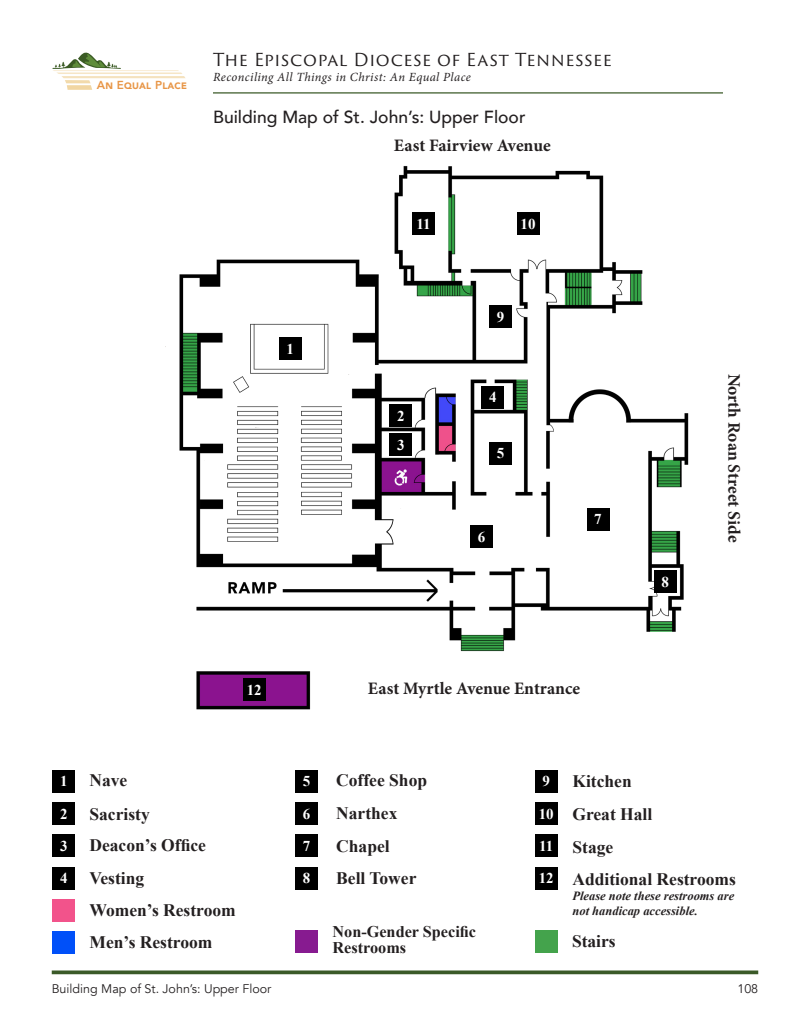
<style>
.page{position:relative;width:810px;height:1035px;background:#fff}
.page>*{position:absolute;margin:0;border:0;box-sizing:border-box;transform-origin:0 0}
.t1{font:700 17.5px "Times New Roman";color:#231f20}
.t2{font:700 17.5px "Minion Pro";color:#231f20}
.t3{font:17.5px "Trajan Sans Pro";letter-spacing:.035em;color:#231f20}
.t4{font:500 17.5px "Avenir";color:#231f20}
.t5{font:700 16.25px/16.2px "Times New Roman";color:#231f20}
.t6{font:700 15px "Times New Roman";color:#fff}
.t7{font:italic 700 12.5px/15px "Times New Roman";color:#231f20}
.t8{font:italic 12.5px "Minion Pro";letter-spacing:.035em;color:#231f20}
.t9{font:12.5px "Avenir";color:#231f20}
.t10{font:900 9.25px "Avenir";letter-spacing:.02em;color:#e89647}
.s1{font-weight:800;font-size:11.62px}
</style>
<div class="page">
<hr style="left:52px;top:971px;width:706px;height:3px;background:#3b5a28">
<svg style="left:52px;top:53px;width:133px;height:37px"></svg>
<hr style="left:213px;top:92px;width:510px;height:2px;background:#3b5a28">
<img style="left:165px;top:166px;width:524px;height:544px">
<div style="left:52px;top:770px;width:23px;height:23px;background:#000"></div>
<div style="left:295px;top:770px;width:23px;height:23px;background:#000"></div>
<div style="left:535px;top:770px;width:23px;height:23px;background:#000"></div>
<div style="left:52px;top:802px;width:23px;height:23px;background:#000"></div>
<div style="left:295px;top:802px;width:23px;height:23px;background:#000"></div>
<div style="left:535px;top:802px;width:23px;height:23px;background:#000"></div>
<div style="left:52px;top:835px;width:23px;height:22px;background:#000"></div>
<div style="left:295px;top:835px;width:23px;height:22px;background:#000"></div>
<div style="left:535px;top:835px;width:23px;height:22px;background:#000"></div>
<div style="left:52px;top:867px;width:23px;height:22px;background:#000"></div>
<div style="left:52px;top:899px;width:23px;height:23px;background:#f2538b"></div>
<div style="left:52px;top:931px;width:23px;height:22px;background:#0050f9"></div>
<div style="left:535px;top:930px;width:23px;height:22px;background:#44a34c"></div>
<div style="left:295px;top:930px;width:23px;height:22px;background:#871b90"></div>
<div style="left:295px;top:867px;width:23px;height:22px;background:#000"></div>
<div style="left:535px;top:867px;width:23px;height:22px;background:#000"></div>
<div style="left:243px;top:678px;width:23px;height:23px;background:#000"></div>
<div style="left:470px;top:525px;width:23px;height:23px;background:#000"></div>
<div style="left:489px;top:442px;width:23px;height:22px;background:#000"></div>
<div style="left:482px;top:386px;width:22px;height:22px;background:#000"></div>
<div style="left:390px;top:434px;width:22px;height:22px;background:#000"></div>
<div style="left:390px;top:404px;width:22px;height:23px;background:#000"></div>
<div style="left:489px;top:306px;width:23px;height:22px;background:#000"></div>
<div style="left:517px;top:212px;width:22px;height:23px;background:#000"></div>
<div style="left:412px;top:212px;width:23px;height:23px;background:#000"></div>
<div style="left:587px;top:508px;width:22px;height:22px;background:#000"></div>
<div style="left:654px;top:571px;width:23px;height:22px;background:#000"></div>
<div style="left:279px;top:337px;width:23px;height:23px;background:#000"></div>
<p class="t10" style="left:97px;top:78px;width:92px"><span class="s1">A</span>N <span class="s1">E</span>QUAL <span class="s1">P</span>LACE</p>
<p class="t3" style="left:213px;top:47px;width:400px">The Episcopal Diocese of East Tennessee</p>
<p class="t8" style="left:213px;top:68px;width:259px">Reconciling All Things in Christ: An Equal Place</p>
<p class="t4" style="left:213px;top:101px;width:314px">Building Map of St. John’s: Upper Floor</p>
<p class="t2" style="left:394px;top:133px;width:158px">East Fairview Avenue</p>
<p class="t6" style="left:416px;top:213px;width:16px">11</p>
<p class="t6" style="left:521px;top:213px;width:16px">10</p>
<p class="t6" style="left:287px;top:338px;width:9px">1</p>
<p class="t6" style="left:397px;top:405px;width:9px">2</p>
<p class="t6" style="left:397px;top:435px;width:9px">3</p>
<p class="t6" style="left:497px;top:307px;width:9px">9</p>
<p class="t6" style="left:489px;top:387px;width:9px">4</p>
<p class="t6" style="left:497px;top:443px;width:9px">5</p>
<p class="t6" style="left:478px;top:526px;width:9px">6</p>
<p class="t6" style="left:594px;top:509px;width:9px">7</p>
<p class="t6" style="left:247px;top:679px;width:16px">12</p>
<p class="t2" style="left:368px;top:676px;width:214px">East Myrtle Avenue Entrance</p>
<p class="t6" style="left:662px;top:572px;width:9px">8</p>
<p class="t2" style="left:746px;top:374px;width:170px;rotate:90deg">North Roan Street Side</p>
<p class="t1" style="left:336px;top:769px;width:92px">Coffee Shop</p>
<p class="t1" style="left:336px;top:801px;width:63px">Narthex</p>
<p class="t1" style="left:336px;top:834px;width:55px">Chapel</p>
<p class="t1" style="left:336px;top:866px;width:82px">Bell Tower</p>
<p class="t1" style="left:89px;top:769px;width:39px">Nave</p>
<p class="t1" style="left:89px;top:802px;width:62px">Sacristy</p>
<p class="t1" style="left:89px;top:833px;width:118px">Deacon’s Office</p>
<p class="t1" style="left:89px;top:866px;width:56px">Vesting</p>
<p class="t1" style="left:89px;top:898px;width:148px">Women’s Restroom</p>
<p class="t1" style="left:89px;top:930px;width:124px">Men’s Restroom</p>
<p class="t1" style="left:572px;top:929px;width:45px">Stairs</p>
<p class="t1" style="left:572px;top:769px;width:61px">Kitchen</p>
<p class="t1" style="left:572px;top:802px;width:81px">Great Hall</p>
<p class="t1" style="left:572px;top:835px;width:42px">Stage</p>
<p class="t1" style="left:572px;top:867px;width:165px">Additional Restrooms</p>
<p class="t7" style="left:572px;top:888px;width:163px">Please note these restrooms are not handicap accessible.</p>
<p class="t6" style="left:60px;top:771px;width:9px">1</p>
<p class="t6" style="left:303px;top:771px;width:9px">5</p>
<p class="t6" style="left:542px;top:771px;width:9px">9</p>
<p class="t6" style="left:60px;top:803px;width:9px">2</p>
<p class="t6" style="left:303px;top:803px;width:9px">6</p>
<p class="t6" style="left:539px;top:803px;width:16px">10</p>
<p class="t6" style="left:60px;top:836px;width:9px">3</p>
<p class="t6" style="left:303px;top:836px;width:9px">7</p>
<p class="t6" style="left:539px;top:836px;width:16px">11</p>
<p class="t6" style="left:60px;top:868px;width:9px">4</p>
<p class="t6" style="left:303px;top:868px;width:9px">8</p>
<p class="t6" style="left:539px;top:868px;width:16px">12</p>
<p class="t5" style="left:332px;top:923px;width:145px">Non-Gender Specific<br>Restrooms</p>
<p class="t9" style="left:52px;top:981px;width:221px">Building Map of St. John’s: Upper Floor</p>
<p class="t9" style="left:737px;top:981px;width:22px">108</p>
</div>
